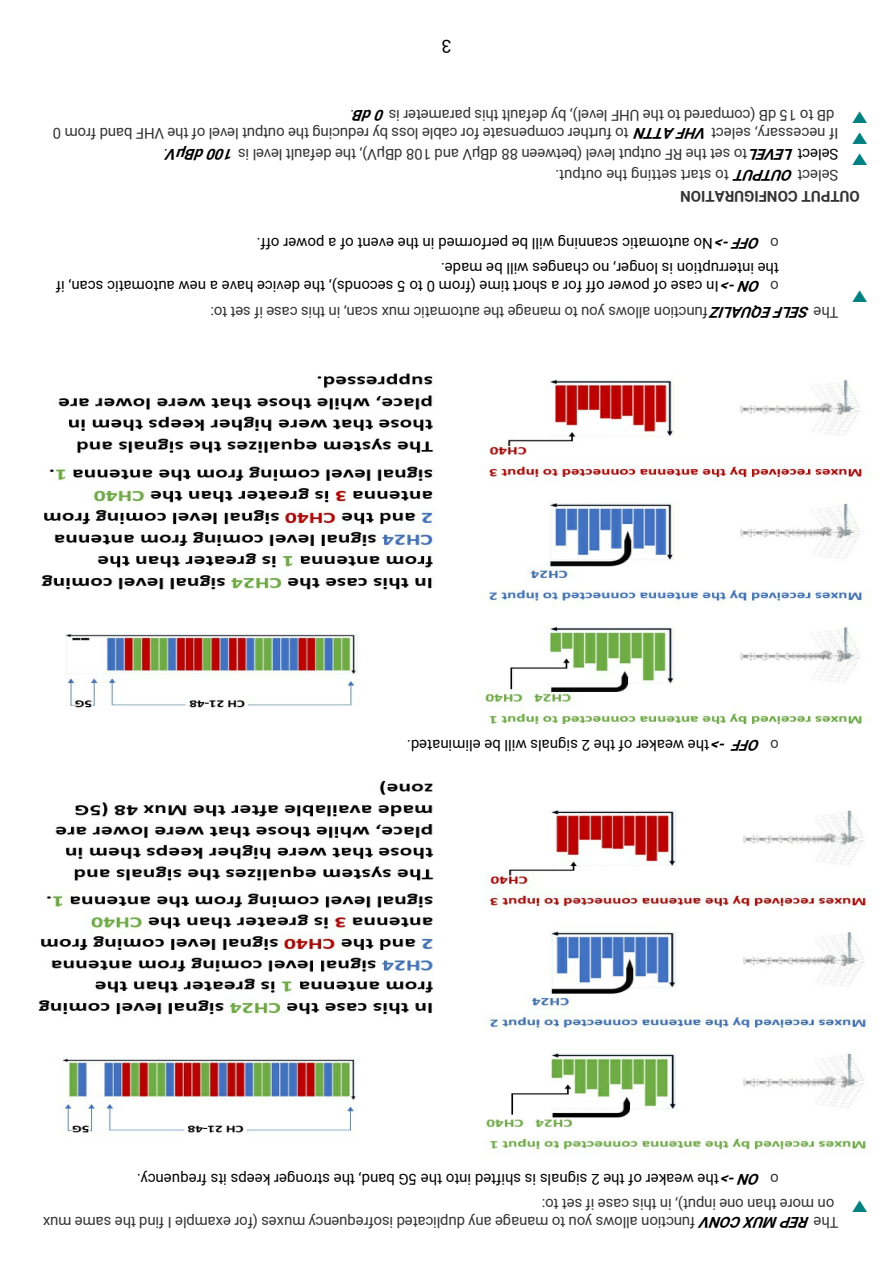
<style>
.page{position:relative;width:893px;height:1263px;background:#fff}
.page>*{position:absolute;margin:0;border:0;box-sizing:border-box;transform-origin:0 0}
.t1{font:18px "Malgun Gothic";color:#008080}
.t2{font:18px "Roboto";color:#000}
.t3{font:15px/20.9px "Roboto";letter-spacing:-.01em;color:#333}
.t4{font:15px/25.5px "Roboto";color:#000}
.s1{font-weight:700;font-style:italic;color:#000}
.s2{color:#000}
.s3{font-weight:700}
.s4{font-weight:700;font-style:italic}
.s5{font-family:"Malgun Gothic";font-size:18px;color:#008080}
.s6{color:#333}
</style>
<div class="page">
<img style="left:41px;top:373px;width:831px;height:352px">
<img style="left:38px;top:780px;width:834px;height:374px">
<p class="t2" style="left:451px;top:54px;width:12px;rotate:-180deg">3</p>
<p class="t3" style="left:354px;top:124px;width:5px;rotate:-180deg">.</p>
<p class="t3" style="left:834px;top:124px;width:487px;rotate:-180deg">dB to 15 dB (compared to the UHF level), by default this parameter is <span class="s1">0dB</span></p>
<p class="t1" style="left:869px;top:127px;width:36px;rotate:-180deg">▼</p>
<p class="t3" style="left:839px;top:142px;width:787px;rotate:-180deg">If necessary, select <span class="s1">VHFATTN</span> to further compensate for cable loss by reducing the output level of the VHF band from 0</p>
<p class="t1" style="left:869px;top:148px;width:36px;rotate:-180deg">▼</p>
<p class="t3" style="left:839px;top:163px;width:677px;rotate:-180deg"><span class="s2">Select</span> <span class="s1">LEVEL</span>to set the RF output level (between 88 dBµV and 108 dBµV), the default level is <span class="s1">100dBµV</span></p>
<p class="t4" style="left:168px;top:166px;width:5px;rotate:-180deg">.</p>
<p class="t1" style="left:869px;top:169px;width:36px;rotate:-180deg">▼</p>
<p class="t3" style="left:839px;top:205px;width:285px;text-indent:-21px;rotate:-180deg"><span class="s3">OUTPUT CONFIGURATION<br></span>Select <span class="s1">OUTPUT</span> to start setting the output.</p>
<p class="t4" style="left:761px;top:280px;width:505px;text-indent:-18px;rotate:-180deg">the interruption is longer, no changes will be made.<br><span class="s4">OFF-&gt;</span>No automatic scanning will be performed in the event of a power off.</p>
<p class="t3" style="left:779px;top:252px;width:10px;rotate:-180deg">o</p>
<p class="t4" style="left:761px;top:298px;width:706px;rotate:-180deg"><span class="s4">ON -&gt;</span>In case of power off for a short time (from 0 to 5 seconds), the device have a new automatic scan, if</p>
<p class="t3" style="left:779px;top:295px;width:10px;rotate:-180deg">o</p>
<p class="t3" style="left:839px;top:321px;width:630px;rotate:-180deg">The <span class="s1">SELFEQUALIZ</span>function allows you to manage the automatic mux scan, in this case if set to:</p>
<p class="t1" style="left:869px;top:305px;width:36px;rotate:-180deg">▼</p>
<p class="t4" style="left:761px;top:757px;width:355px;rotate:-180deg"><span class="s4">OFF -&gt;</span>the weaker of the 2 signals will be eliminated.</p>
<p class="t3" style="left:779px;top:754px;width:10px;rotate:-180deg">o</p>
<p class="t4" style="left:761px;top:1216px;width:625px;text-indent:-108px;rotate:-180deg"><span class="s5">▼</span><span class="s6">on more than one input), in this case if set to:<br></span><span class="s4">ON -&gt;</span>the weaker of the 2 signals is shifted into the 5G band, the stronger keeps its frequency.</p>
<p class="t3" style="left:779px;top:1188px;width:10px;rotate:-180deg">o</p>
<p class="t3" style="left:839px;top:1231px;width:797px;rotate:-180deg">The <span class="s1">REP MUX CONV</span>function allows you to manage any duplicated isofrequency muxes (for example I find the same mux</p>
</div>
